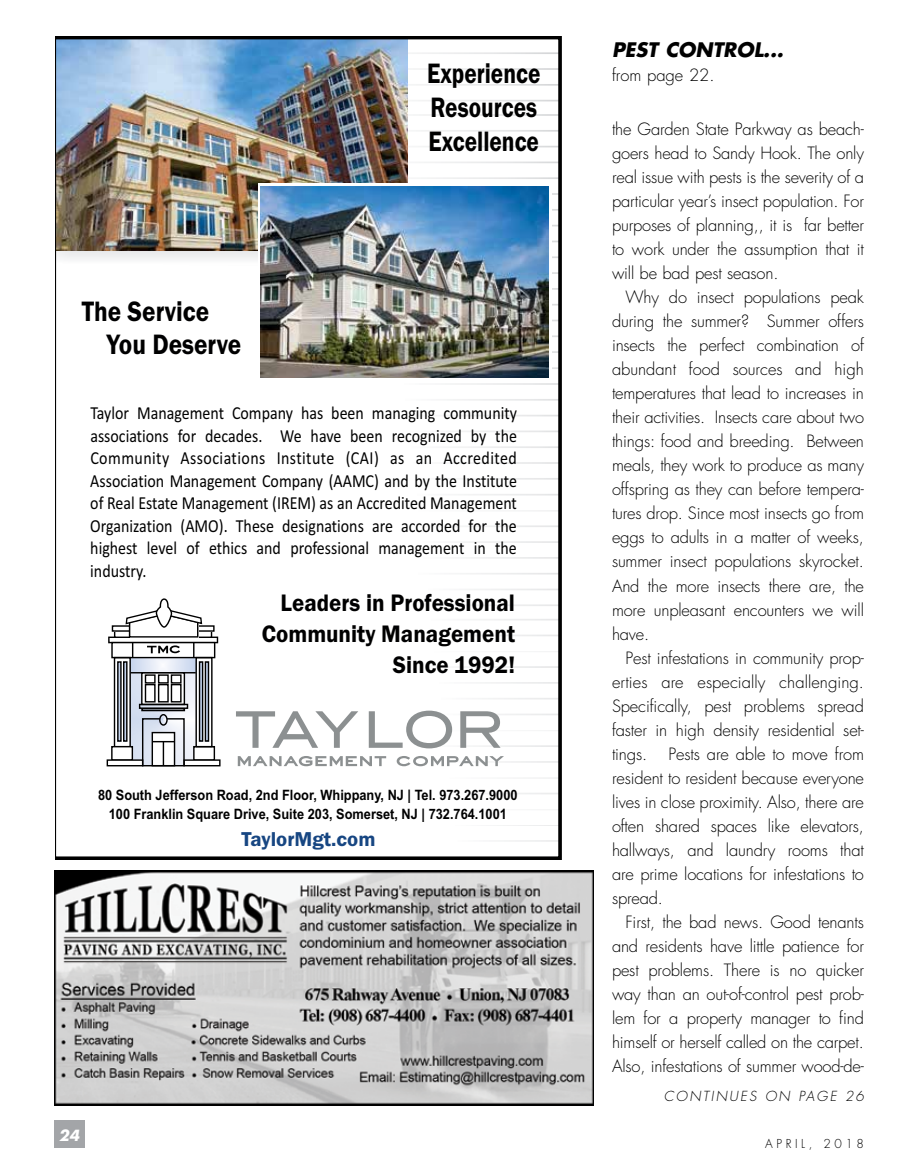
<style>
.page{position:relative;width:918px;height:1175px;background:#fff}
.page>*{position:absolute;margin:0;border:0;box-sizing:border-box;transform-origin:0 0}
.t1{font:600 29.1px/33.6px "Franklin Gothic";color:#000;text-align:justify;scale:.8 1}
.t2{font:600 29.1px/32.8px "Franklin Gothic";color:#000001;scale:.87 1}
.t3{font:600 24.6px/31px "Franklin Gothic";color:#000001;text-align:right;scale:.93 1}
.t4{font:600 20.7px "Franklin Gothic";color:#174682}
.t5{font:italic 700 19.5px "Futura Std";color:#000}
.t6{font:18.45px/22.5px "Calibri";color:#000;text-align:justify;scale:.87 1}
.t7{font:300 16.5px/24px "Futura Std";letter-spacing:-.01em;color:#000;text-align:justify}
.t8{font:italic 700 15px "Futura Std";color:#fff}
.t9{font:700 14.25px/19.5px "Arial";color:#000001;text-align:center;scale:.89 1}
.t10{font:italic 300 13.5px "Futura Std";letter-spacing:.15em;color:#000}
.t11{font:300 12px "Futura Std";letter-spacing:.3em;color:#000}
</style>
<div class="page">
<div style="left:54px;top:1120px;width:30px;height:28px;background:#a3a5a8"></div>
<img style="left:56px;top:36px;width:506px;height:823px">
<svg style="left:236px;top:711px;width:122px;height:37px"></svg>
<svg style="left:369px;top:710px;width:83px;height:38px"></svg>
<svg style="left:460px;top:711px;width:41px;height:37px"></svg>
<svg style="left:238px;top:756px;width:148px;height:10px"></svg>
<svg style="left:397px;top:756px;width:107px;height:10px"></svg>
<svg style="left:131px;top:658px;width:64px;height:14px"></svg>
<div style="left:109px;top:637px;width:108px;height:5px;background:#fff"></div>
<div style="left:108px;top:636px;width:110px;height:7px;border:1px solid #000"></div>
<div style="left:115px;top:631px;width:15px;height:6px;background:#fff"></div>
<div style="left:114px;top:630px;width:16px;height:8px;border:1px solid #000"></div>
<div style="left:197px;top:631px;width:15px;height:6px;background:#fff"></div>
<div style="left:196px;top:630px;width:16px;height:8px;border:1px solid #000"></div>
<div style="left:112px;top:626px;width:18px;height:5px;background:#fff"></div>
<div style="left:197px;top:626px;width:17px;height:5px;background:#fff"></div>
<div style="left:112px;top:642px;width:103px;height:15px;background:#fff"></div>
<div style="left:111px;top:642px;width:104px;height:16px;border:1px solid #000"></div>
<div style="left:114px;top:657px;width:17px;height:90px;border:1px solid #000"></div>
<div style="left:112px;top:746px;width:20px;height:14px;background:#fff"></div>
<div style="left:111px;top:746px;width:22px;height:14px;border:1px solid #000"></div>
<div style="left:194px;top:746px;width:20px;height:14px;background:#fff"></div>
<div style="left:193px;top:746px;width:22px;height:14px;border:1px solid #000"></div>
<hr style="left:118px;top:662px;width:3px;height:79px;background:#c4d3ed">
<div style="left:117px;top:661px;width:5px;height:80px;border:1px solid #000"></div>
<hr style="left:124px;top:662px;width:3px;height:79px;background:#c4d3ed">
<div style="left:123px;top:661px;width:5px;height:80px;border:1px solid #000"></div>
<div style="left:195px;top:657px;width:18px;height:90px;border:1px solid #000"></div>
<div style="left:199px;top:661px;width:4px;height:80px;border:1px solid #000"></div>
<div style="left:205px;top:661px;width:4px;height:80px;border:1px solid #000"></div>
<div style="left:107px;top:760px;width:36px;height:5px;background:#fff"></div>
<div style="left:107px;top:759px;width:36px;height:7px;border:1px solid #000"></div>
<div style="left:184px;top:760px;width:36px;height:5px;background:#fff"></div>
<div style="left:183px;top:759px;width:38px;height:7px;border:1px solid #000"></div>
<hr style="left:130px;top:672px;width:66px;height:1px;background:#000">
<svg style="left:131px;top:673px;width:64px;height:94px"></svg>
<div style="left:145px;top:674px;width:11px;height:9px;border:1px solid #000"></div>
<div style="left:145px;top:684px;width:11px;height:18px;border:1px solid #000"></div>
<div style="left:158px;top:674px;width:11px;height:9px;border:1px solid #000"></div>
<div style="left:158px;top:684px;width:11px;height:18px;border:1px solid #000"></div>
<div style="left:171px;top:674px;width:11px;height:9px;border:1px solid #000"></div>
<div style="left:171px;top:684px;width:11px;height:18px;border:1px solid #000"></div>
<div style="left:159px;top:714px;width:9px;height:11px;border:1px solid #000;border-radius:50%"></div>
<svg style="left:123px;top:596px;width:82px;height:61px"></svg>
<img style="left:54px;top:870px;width:540px;height:235px">
<h1 class="t2" style="left:107px;top:295px;width:156px;text-indent:-25px">The Service<br>You Deserve</h1>
<h1 class="t1" style="left:427px;top:57px;width:143px">Experience Resources Excellence</h1>
<p class="t6" style="left:90px;top:402px;width:492px">Taylor Management Company has been managing community associations for decades. We have been recognized by the Community Associations Institute (CAI) as an Accredited Association Management Company (AAMC) and by the Institute of Real Estate Management (IREM) as an Accredited Management Organization (AMO). These designations are accorded for the highest level of ethics and professional management in the industry.</p>
<h2 class="t3" style="left:262px;top:588px;width:274px">Leaders in Professional<br>Community Management<br>Since 1992!</h2>
<p class="t9" style="left:98px;top:785px;width:473px">80 South Jefferson Road, 2nd Floor, Whippany, NJ | Tel. 973.267.9000<br>100 Franklin Square Drive, Suite 203, Somerset, NJ | 732.764.1001</p>
<p class="t8" style="left:59px;top:1125px;width:22px">24</p>
<p class="t4" style="left:242px;top:826px;width:135px">TaylorMgt.com</p>
<p class="t5" style="left:612px;top:36px;width:173px">PEST CONTROL...</p>
<p class="t7" style="left:612px;top:63px;width:104px">from page 22.</p>
<p class="t7" style="left:612px;top:118px;width:254px">the Garden State Parkway as beach&shy;goers head to Sandy Hook. The only real issue with pests is the severity of a particular year’s insect population. For purposes of planning,, it is far better to work under the assumption that it will be bad pest season.</p>
<p class="t7" style="left:612px;top:286px;width:254px;text-indent:13px">Why do insect populations peak during the summer? Summer offers insects the perfect combination of abundant food sources and high temperatures that lead to increases in their activities. Insects care about two things: food and breeding. Between meals, they work to produce as many offspring as they can before tempera&shy;tures drop. Since most insects go from eggs to adults in a matter of weeks, summer insect populations skyrocket.<br>And the more insects there are, the more unpleasant encounters we will have.</p>
<p class="t7" style="left:612px;top:646px;width:254px;text-indent:13px">Pest infestations in community prop&shy;erties are especially challenging.<br>Specifically, pest problems spread faster in high density residential set&shy;tings.</p>
<p class="t7" style="left:612px;top:742px;width:254px;text-indent:57px">Pests are able to move from resident to resident because everyone lives in close proximity. Also, there are often shared spaces like elevators, hallways, and laundry rooms that are prime locations for infestations to spread.</p>
<p class="t7" style="left:612px;top:910px;width:254px;text-indent:13px">First, the bad news. Good tenants and residents have little patience for pest problems. There is no quicker way than an out-of-control pest prob&shy;lem for a property manager to find himself or herself called on the carpet.<br>Also, infestations of summer wood-de-</p>
<p class="t10" style="left:664px;top:1087px;width:202px">CONTINUES ON PAGE 26</p>
<p class="t11" style="left:765px;top:1136px;width:100px">APRIL, 2018</p>
</div>
